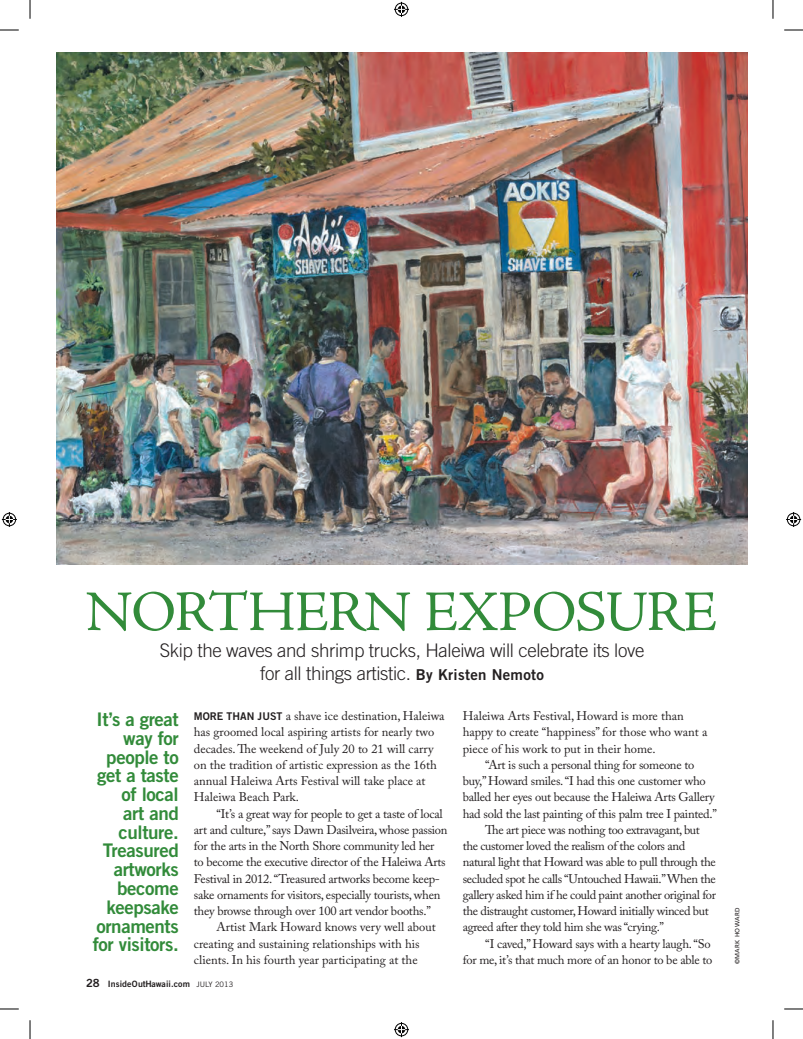
<style>
.page{position:relative;width:803px;height:1039px;background:#fff}
.page>*{position:absolute;margin:0;border:0;box-sizing:border-box;transform-origin:0 0}
.t1{font:57.5px "Adobe Jenson Pro";letter-spacing:-.025em;color:#328b3a}
.t2{font:18.75px/18.8px "Trade Gothic LT Std Bd 2";letter-spacing:-.02em;color:#328b3a;text-align:right}
.t3{font:300 18.75px/22.5px "Trade Gothic LT Std";letter-spacing:-.02em;color:#231f20;text-align:center}
.t4{font:12.5px/16.2px "Adobe Caslon Pro";letter-spacing:-.02em;color:#231f20}
.t5{font:12.5px/16.2px "Adobe Caslon Pro";color:#231f20}
.t6{font:8.75px "Trade Gothic LT Std Bd 2";letter-spacing:.01em;color:#231f20}
.t7{font:6.25px "Frutiger LT Std";letter-spacing:.04em;color:#231f20}
.s1{font-family:"Trade Gothic LT Std Bd 2";font-weight:400;font-size:15px}
.s2{font-family:"Trade Gothic LT Std Bd 2";font-size:10.62px}
.s3{font-size:11.25px}
.s4{font-family:"Trade Gothic LT Std";font-size:7.5px}
</style>
<div class="page">
<img style="left:56px;top:52px;width:692px;height:512px">
<svg style="left:0;top:29px;width:19px;height:2px"></svg>
<svg style="left:784px;top:29px;width:18px;height:2px"></svg>
<svg style="left:0;top:1008px;width:19px;height:2px"></svg>
<svg style="left:784px;top:1008px;width:18px;height:2px"></svg>
<svg style="left:29px;top:0;width:2px;height:19px"></svg>
<svg style="left:29px;top:1020px;width:2px;height:19px"></svg>
<svg style="left:772px;top:0;width:1px;height:19px"></svg>
<svg style="left:772px;top:1020px;width:1px;height:19px"></svg>
<svg style="left:394px;top:2px;width:15px;height:15px"></svg>
<svg style="left:394px;top:1022px;width:15px;height:15px"></svg>
<svg style="left:2px;top:512px;width:15px;height:15px"></svg>
<svg style="left:786px;top:512px;width:15px;height:15px"></svg>
<h1 class="t1" style="left:85px;top:579px;width:633px">NORTHERN EXPOSURE</h1>
<h2 class="t3" style="left:160px;top:639px;width:486px">Skip the waves and shrimp trucks, Haleiwa will celebrate its love for all things artistic. <span class="s1">By Kristen Nemoto</span></h2>
<h2 class="t2" style="left:93px;top:710px;width:88px">It’s a great way for people to get a taste of local<br>art and culture.<br>Treasured artworks become keepsake ornaments for visitors.</h2>
<p class="t5" style="left:194px;top:708px;width:252px"><span class="s2">Mo re th an just</span> a shave ice destination, Haleiwa has groomed local aspiring artists for nearly two decades. The weekend of July 20 to 21 will carry on the tradition of artistic expression as the 16th annual Haleiwa Arts Festival will take place at Haleiwa Beach Park.</p>
<p class="t5" style="left:463px;top:708px;width:246px">Haleiwa Arts Festival, Howard is more than happy to create “happiness” for those who want a piece of his work to put in their home.</p>
<p class="t4" style="left:485px;top:756px;width:210px">“Art is such a personal thing for someone to</p>
<p class="t4" style="left:463px;top:773px;width:244px">buy,” Howard smiles. “I had this one customer who</p>
<p class="t4" style="left:463px;top:789px;width:253px">balled her eyes out because the Haleiwa Arts Gallery</p>
<p class="t4" style="left:463px;top:805px;width:256px">had sold the last painting of this palm tree I painted.”</p>
<p class="t4" style="left:485px;top:821px;width:216px">The art piece was nothing too extravagant, but</p>
<p class="t4" style="left:463px;top:838px;width:224px">the customer loved the realism of the colors and</p>
<p class="t4" style="left:463px;top:854px;width:254px">natural light that Howard was able to pull through the</p>
<p class="t4" style="left:463px;top:870px;width:254px">secluded spot he calls “Untouched Hawaii.” When the</p>
<p class="t4" style="left:463px;top:886px;width:255px">gallery asked him if he could paint another original for</p>
<p class="t4" style="left:463px;top:903px;width:247px">the distraught customer, Howard initially winced but</p>
<p class="t4" style="left:463px;top:919px;width:203px">agreed after they told him she was “crying.”</p>
<p class="t4" style="left:485px;top:935px;width:227px">“I caved,” Howard says with a hearty laugh. “So</p>
<p class="t4" style="left:463px;top:951px;width:251px">for me, it’s that much more of an honor to be able to</p>
<p class="t4" style="left:194px;top:805px;width:255px;text-indent:22px">“It’s a great way for people to get a taste of local art and culture,” says Dawn Dasilveira, whose passion for the arts in the North Shore community led her to become the executive director of the Haleiwa Arts Festival in 2012. “Treasured artworks become keep&shy;sake ornaments for visitors, especially tourists, when they browse through over 100 art vendor booths.”</p>
<p class="t5" style="left:194px;top:919px;width:243px;text-indent:22px">Artist Mark Howard knows very well about creating and sustaining relationships with his clients. In his fourth year participating at the</p>
<p class="t6" style="left:86px;top:978px;width:149px"><span class="s3">28</span> InsideOutHawaii.com <span class="s4">JULY 2013</span></p>
<p class="t7" style="left:733px;top:964px;width:58px;rotate:-90deg">©mark howard</p>
</div>
